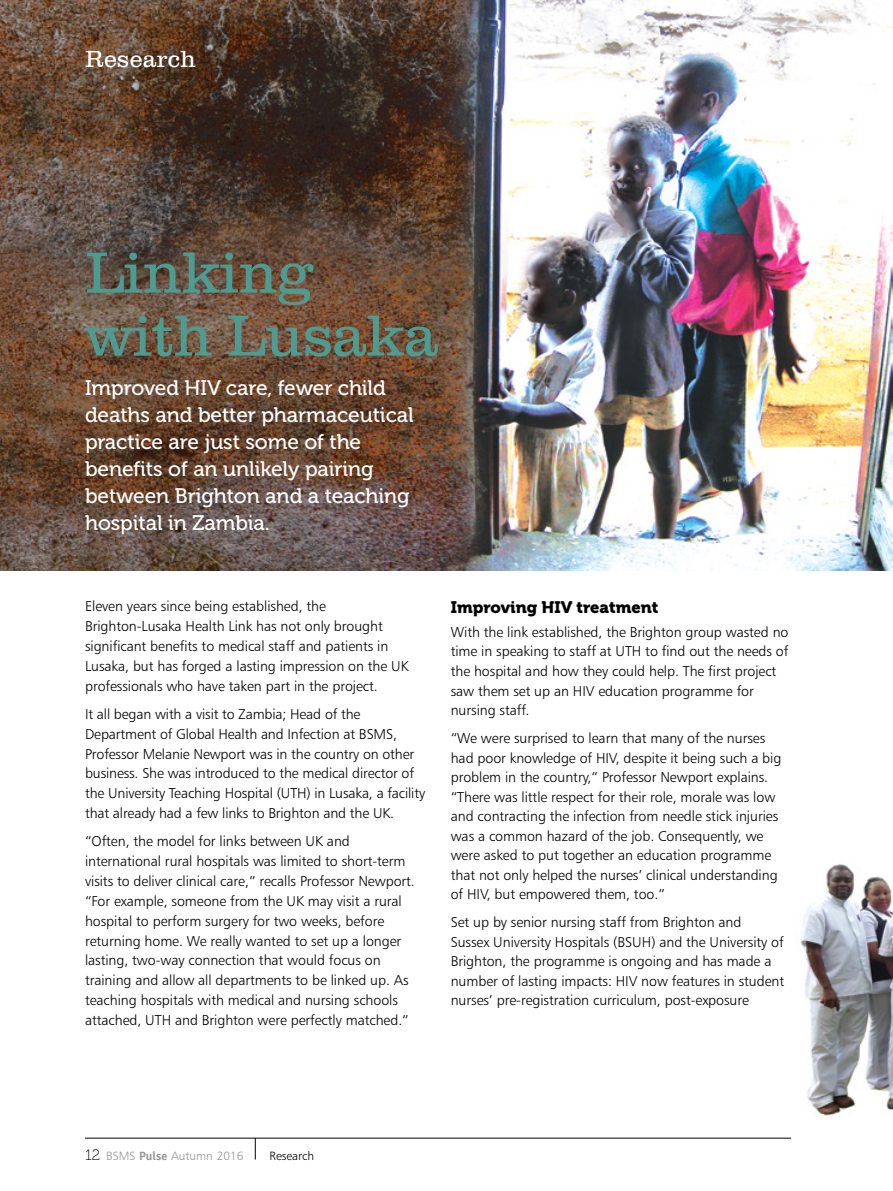
<style>
.page{position:relative;width:893px;height:1191px;background:#fff}
.page>*{position:absolute;margin:0;border:0;box-sizing:border-box;transform-origin:0 0}
.t1{font:60px/63px "Clarendon T Ligh";letter-spacing:-.015em;color:#4e9b91}
.t2{font:24px "Clarendon T Ligh";color:#fff}
.t3{font:21px/27px "Museo 500";letter-spacing:-.005em;color:#fff}
.t4{font:16.5px "Museo 900";color:#000}
.t5{font:14.25px/19.8px "Humanist 777 BT Light B";letter-spacing:-.005em;color:#000}
.t6{font:12px "Humanist 777 BT Light B";color:#939598}
.t7{font:12px "Humanist 777 BT Light B";color:#000}
.s1{font-family:"Museo 100";font-size:15px;color:#000}
.s2{font-family:"Signika";font-weight:600}
</style>
<div class="page">
<img style="left:0;top:0;width:893px;height:570px">
<img style="left:801px;top:864px;width:92px;height:252px">
<hr style="left:85px;top:1137px;width:706px;height:1px;background:#000">
<svg style="left:255px;top:1138px;width:1px;height:21px"></svg>
<h2 class="t2" style="left:85px;top:44px;width:113px">Research</h2>
<h1 class="t1" style="left:85px;top:241px;width:355px">Linking with Lusaka</h1>
<h3 class="t3" style="left:85px;top:375px;width:330px">Improved HIV care, fewer child deaths and better pharmaceutical practice are just some of the benefits of an unlikely pairing between Brighton and a teaching hospital in Zambia.</h3>
<p class="t5" style="left:85px;top:596px;width:325px">Eleven years since being established, the Brighton-Lusaka Health Link has not only brought significant benefits to medical staff and patients in Lusaka, but has forged a lasting impression on the UK professionals who have taken part in the project.</p>
<p class="t5" style="left:85px;top:704px;width:342px">It all began with a visit to Zambia; Head of the Department of Global Health and Infection at BSMS, Professor Melanie Newport was in the country on other business. She was introduced to the medical director of the University Teaching Hospital (UTH) in Lusaka, a facility that already had a few links to Brighton and the UK.</p>
<p class="t5" style="left:85px;top:831px;width:331px">“Often, the model for links between UK and international rural hospitals was limited to short-term visits to deliver clinical care,” recalls Professor Newport. “For example, someone from the UK may visit a rural hospital to perform surgery for two weeks, before returning home. We really wanted to set up a longer lasting, two-way connection that would focus on training and allow all departments to be linked up. As teaching hospitals with medical and nursing schools attached, UTH and Brighton were perfectly matched.”</p>
<p class="t4" style="left:451px;top:598px;width:209px">Improving HIV treatment</p>
<p class="t5" style="left:451px;top:622px;width:339px">With the link established, the Brighton group wasted no time in speaking to staff at UTH to find out the needs of the hospital and how they could help. The first project saw them set up an HIV education programme for nursing staff.</p>
<p class="t5" style="left:451px;top:728px;width:332px">“We were surprised to learn that many of the nurses had poor knowledge of HIV, despite it being such a big problem in the country,” Professor Newport explains. “There was little respect for their role, morale was low and contracting the infection from needle stick injuries was a common hazard of the job. Consequently, we were asked to put together an education programme that not only helped the nurses’ clinical understanding of HIV, but empowered them, too.”</p>
<p class="t5" style="left:451px;top:912px;width:335px">Set up by senior nursing staff from Brighton and<br>Sussex University Hospitals (BSUH) and the University of Brighton, the programme is ongoing and has made a number of lasting impacts: HIV now features in student nurses’ pre-registration curriculum, post-exposure</p>
<p class="t6" style="left:85px;top:1148px;width:160px"><span class="s1">12</span> BSMS <span class="s2">Pulse</span> Autumn 2016</p>
<p class="t7" style="left:270px;top:1148px;width:46px">Research</p>
</div>
